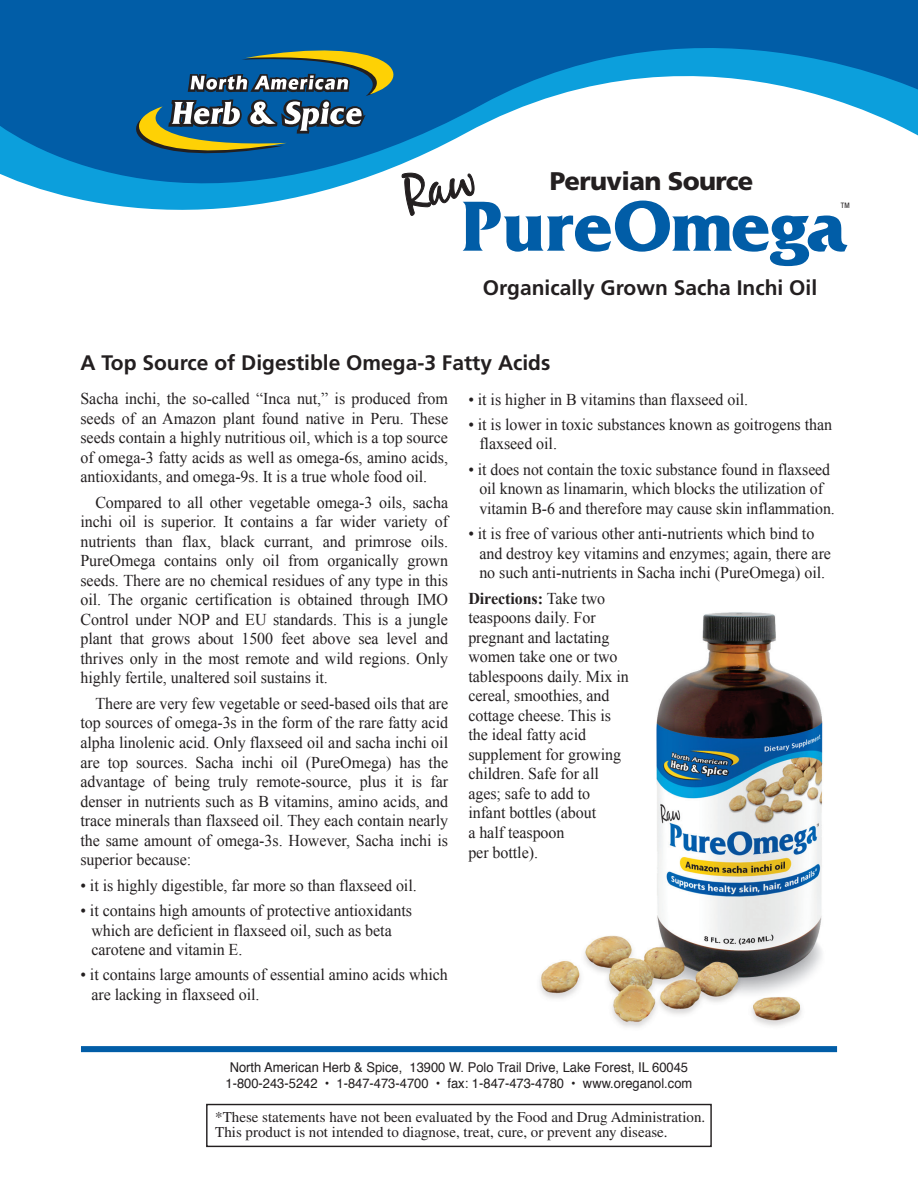
<style>
.page{position:relative;width:918px;height:1188px;background:#fff}
.page>*{position:absolute;margin:0;border:0;box-sizing:border-box;transform-origin:0 0}
.t1{font:700 74.4px "Friz Quadrata";color:#015da7}
.t2{font:900 25.5px "Frutiger";letter-spacing:-.025em;color:#231f20}
.t3{font:700 21px "Frutiger";color:#231f20}
.t4{font:16.5px/19.5px "Times New Roman";letter-spacing:-.005em;color:#231f20}
.t5{font:15px/15px "Times";color:#231f20}
.t6{font:13.5px/16.2px "Helvetica";color:#231f20;text-align:center;scale:.96 1}
.t7{font:condensed 7.5px "Helvetica Neue";color:#231f20}
.s1{font-weight:700}
</style>
<div class="page">
<img style="left:477px;top:612px;width:361px;height:441px">
<svg style="left:0;top:0;width:918px;height:205px"></svg>
<div style="left:206px;top:1104px;width:506px;height:43px;border:1px solid #231f20"></div>
<div style="left:81px;top:1046px;width:756px;height:6px;background:#015da7"></div>
<svg style="left:107px;top:0;width:368px;height:216px;background:#357dab"></svg>
<h2 class="t2" style="left:550px;top:166px;width:205px">Peruvian Source</h2>
<h1 class="t1" style="left:462px;top:185px;width:386px">PureOmega</h1>
<p class="t3" style="left:483px;top:275px;width:336px">Organically Grown Sacha Inchi Oil</p>
<p class="t7" style="left:841px;top:201px;width:10px">TM</p>
<p class="t3" style="left:81px;top:351px;width:471px">A Top Source of Digestible Omega-3 Fatty Acids</p>
<p class="t4" style="left:80px;top:389px;width:369px;text-align:justify">Sacha inchi, the so-called “Inca nut,” is produced from seeds of an Amazon plant found native in Peru. These seeds contain a highly nutritious oil, which is a top source of omega-3 fatty acids as well as omega-6s, amino acids, antioxidants, and omega-9s. It is a true whole food oil.</p>
<p class="t4" style="left:80px;top:492px;width:369px;text-align:justify;text-indent:15px">Compared to all other vegetable omega-3 oils, sacha inchi oil is superior. It contains a far wider variety of nutrients than flax, black currant, and primrose oils.<br>PureOmega contains only oil from organically grown seeds. There are no chemical residues of any type in this oil. The organic certification is obtained through IMO Control under NOP and EU standards. This is a jungle plant that grows about 1500 feet above sea level and thrives only in the most remote and wild regions. Only highly fertile, unaltered soil sustains it.</p>
<p class="t4" style="left:80px;top:693px;width:369px;text-align:justify;text-indent:15px">There are very few vegetable or seed-based oils that are top sources of omega-3s in the form of the rare fatty acid alpha linolenic acid. Only flaxseed oil and sacha inchi oil are top sources. Sacha inchi oil (PureOmega) has the advantage of being truly remote-source, plus it is far denser in nutrients such as B vitamins, amino acids, and trace minerals than flaxseed oil. They each contain nearly the same amount of omega-3s. However, Sacha inchi is superior because:</p>
<p class="t4" style="left:80px;top:875px;width:338px">• it is highly digestible, far more so than flaxseed oil.</p>
<p class="t4" style="left:91px;top:900px;width:322px;text-indent:-11px">• it contains high amounts of protective antioxidants which are deficient in flaxseed oil, such as beta carotene and vitamin E.</p>
<p class="t4" style="left:91px;top:965px;width:358px;text-indent:-11px">• it contains large amounts of essential amino acids which are lacking in flaxseed oil.</p>
<p class="t4" style="left:468px;top:389px;width:281px">• it is higher in B vitamins than flaxseed oil.</p>
<p class="t4" style="left:479px;top:414px;width:354px;text-indent:-11px">• it is lower in toxic substances known as goitrogens than flaxseed oil.</p>
<p class="t4" style="left:479px;top:459px;width:357px;text-indent:-11px">• it does not contain the toxic substance found in flaxseed oil known as linamarin, which blocks the utilization of vitamin B-6 and therefore may cause skin inflammation.</p>
<p class="t4" style="left:479px;top:524px;width:353px;text-indent:-11px">• it is free of various other anti-nutrients which bind to and destroy key vitamins and enzymes; again, there are no such anti-nutrients in Sacha inchi (PureOmega) oil.</p>
<p class="t4" style="left:468px;top:588px;width:162px"><span class="s1">Directions:</span> Take two teaspoons daily. For pregnant and lactating women take one or two tablespoons daily. Mix in cereal, smoothies, and cottage cheese. This is the ideal fatty acid supplement for growing children. Safe for all ages; safe to add to infant bottles (about<br>a half teaspoon<br>per bottle).</p>
<p class="t6" style="left:226px;top:1059px;width:488px">North American Herb &amp; Spice, 13900 W. Polo Trail Drive, Lake Forest, IL 60045<br>1-800-243-5242 • 1-847-473-4700 • fax: 1-847-473-4780 • www.oreganol.com</p>
<p class="t5" style="left:215px;top:1110px;width:492px">*These statements have not been evaluated by the Food and Drug Administration.<br>This product is not intended to diagnose, treat, cure, or prevent any disease.</p>
</div>
